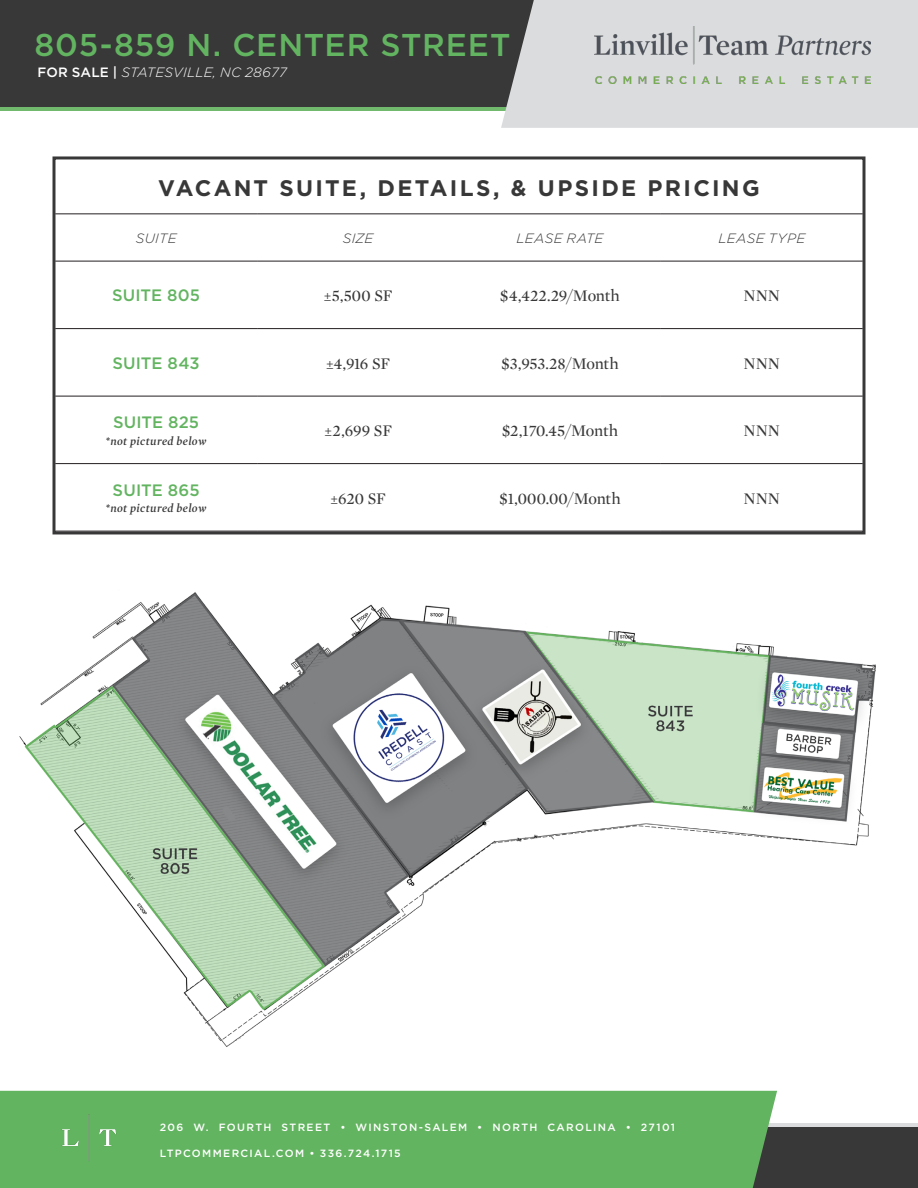
<style>
.page{position:relative;width:918px;height:1188px;background:#fff}
.page>*{position:absolute;margin:0;border:0;box-sizing:border-box;transform-origin:0 0}
.t1{font:500 31.5px "Gotham";letter-spacing:.025em;color:#63b461}
.t2{font:700 22.5px "Gotham";letter-spacing:.105em;color:#383839}
.t3{font:16.5px "Mercury Display";letter-spacing:-.015em;color:#383839}
.t4{font:500 16.5px "Gotham";letter-spacing:.005em;color:#63b461}
.t5{font:16.5px "Mercury Display";letter-spacing:.01em;color:#383839}
.t6{font:italic 300 13.5px "Gotham";letter-spacing:.015em;color:#fff}
.t7{font:italic 300 13.5px "Gotham";letter-spacing:.02em;color:#383839}
.t8{font:italic 600 12px "Mercury Display";letter-spacing:.035em;color:#383839}
.t9{font:500 10.5px "Gotham";letter-spacing:.125em;color:#fff}
.s1{font-weight:500;font-style:normal}
</style>
<div class="page">
<div style="left:0;top:1123px;width:918px;height:65px;background:#383839"></div>
<div style="left:0;top:0;width:918px;height:110px;background:#383839"></div>
<hr style="left:0;top:107px;width:918px;height:3px;background:#71b96c">
<div style="left:501px;top:0;width:417px;height:128px;background:#dbdcde"></div>
<img style="left:594px;top:26px;width:277px;height:58px">
<hr style="left:0;top:1123px;width:918px;height:3px;background:#dbdcde">
<div style="left:0;top:1091px;width:777px;height:97px;background:#63b461"></div>
<div style="left:54px;top:1103px;width:69px;height:69px;background:#63b461"></div>
<img style="left:19px;top:592px;width:857px;height:455px">
<svg style="left:56px;top:214px;width:806px;height:47px"></svg>
<hr style="left:55px;top:261px;width:202px;height:1px;background:#231f20">
<hr style="left:459px;top:261px;width:202px;height:1px;background:#231f20">
<hr style="left:661px;top:261px;width:202px;height:1px;background:#231f20">
<hr style="left:55px;top:328px;width:202px;height:1px;background:#231f20">
<hr style="left:257px;top:328px;width:202px;height:1px;background:#231f20">
<hr style="left:459px;top:328px;width:202px;height:1px;background:#231f20">
<hr style="left:55px;top:213px;width:202px;height:1px;background:#231f20">
<hr style="left:257px;top:213px;width:202px;height:1px;background:#231f20">
<hr style="left:459px;top:213px;width:202px;height:1px;background:#231f20">
<hr style="left:661px;top:213px;width:202px;height:1px;background:#231f20">
<hr style="left:257px;top:261px;width:202px;height:1px;background:#231f20">
<hr style="left:661px;top:328px;width:202px;height:1px;background:#231f20">
<hr style="left:55px;top:396px;width:202px;height:1px;background:#231f20">
<hr style="left:257px;top:396px;width:202px;height:1px;background:#231f20">
<hr style="left:459px;top:396px;width:202px;height:1px;background:#231f20">
<hr style="left:661px;top:396px;width:202px;height:1px;background:#231f20">
<hr style="left:55px;top:463px;width:202px;height:1px;background:#231f20">
<hr style="left:257px;top:463px;width:202px;height:1px;background:#231f20">
<hr style="left:459px;top:463px;width:202px;height:1px;background:#231f20">
<hr style="left:661px;top:463px;width:202px;height:1px;background:#231f20">
<div style="left:52px;top:156px;width:814px;height:378px;border:3px solid #383839"></div>
<h1 class="t1" style="left:34px;top:24px;width:477px">805-859 N. CENTER STREET</h1>
<p class="t6" style="left:38px;top:64px;width:251px"><span class="s1">FOR SALE |</span> STATESVILLE, NC 28677</p>
<p class="t2" style="left:158px;top:173px;width:603px">VACANT SUITE, DETAILS, &amp; UPSIDE PRICING</p>
<p class="t7" style="left:136px;top:230px;width:42px">SUITE</p>
<p class="t7" style="left:343px;top:230px;width:32px">SIZE</p>
<p class="t7" style="left:516px;top:230px;width:88px">LEASE RATE</p>
<p class="t7" style="left:718px;top:230px;width:88px">LEASE TYPE</p>
<p class="t4" style="left:112px;top:285px;width:90px">SUITE 805</p>
<p class="t3" style="left:324px;top:285px;width:70px">±5,500 SF</p>
<p class="t3" style="left:500px;top:285px;width:122px">$4,422.29/Month</p>
<p class="t3" style="left:743px;top:285px;width:38px">NNN</p>
<p class="t4" style="left:112px;top:352px;width:89px">SUITE 843</p>
<p class="t3" style="left:326px;top:352px;width:66px">±4,916 SF</p>
<p class="t3" style="left:501px;top:352px;width:119px">$3,953.28/Month</p>
<p class="t3" style="left:743px;top:352px;width:38px">NNN</p>
<p class="t4" style="left:113px;top:412px;width:88px">SUITE 825</p>
<p class="t8" style="left:106px;top:432px;width:102px">*not pictured below</p>
<p class="t4" style="left:113px;top:479px;width:88px">SUITE 865</p>
<p class="t8" style="left:106px;top:500px;width:102px">*not pictured below</p>
<p class="t3" style="left:324px;top:420px;width:69px">±2,699 SF</p>
<p class="t3" style="left:502px;top:420px;width:118px">$2,170.45/Month</p>
<p class="t3" style="left:743px;top:420px;width:38px">NNN</p>
<p class="t3" style="left:330px;top:487px;width:57px">±620 SF</p>
<p class="t5" style="left:499px;top:487px;width:123px">$1,000.00/Month</p>
<p class="t3" style="left:743px;top:487px;width:38px">NNN</p>
<p class="t9" style="left:160px;top:1120px;width:517px">206 W. FOURTH STREET • WINSTON-SALEM • NORTH CAROLINA • 27101</p>
<p class="t9" style="left:160px;top:1146px;width:243px">LTPCOMMERCIAL.COM • 336.724.1715</p>
</div>
